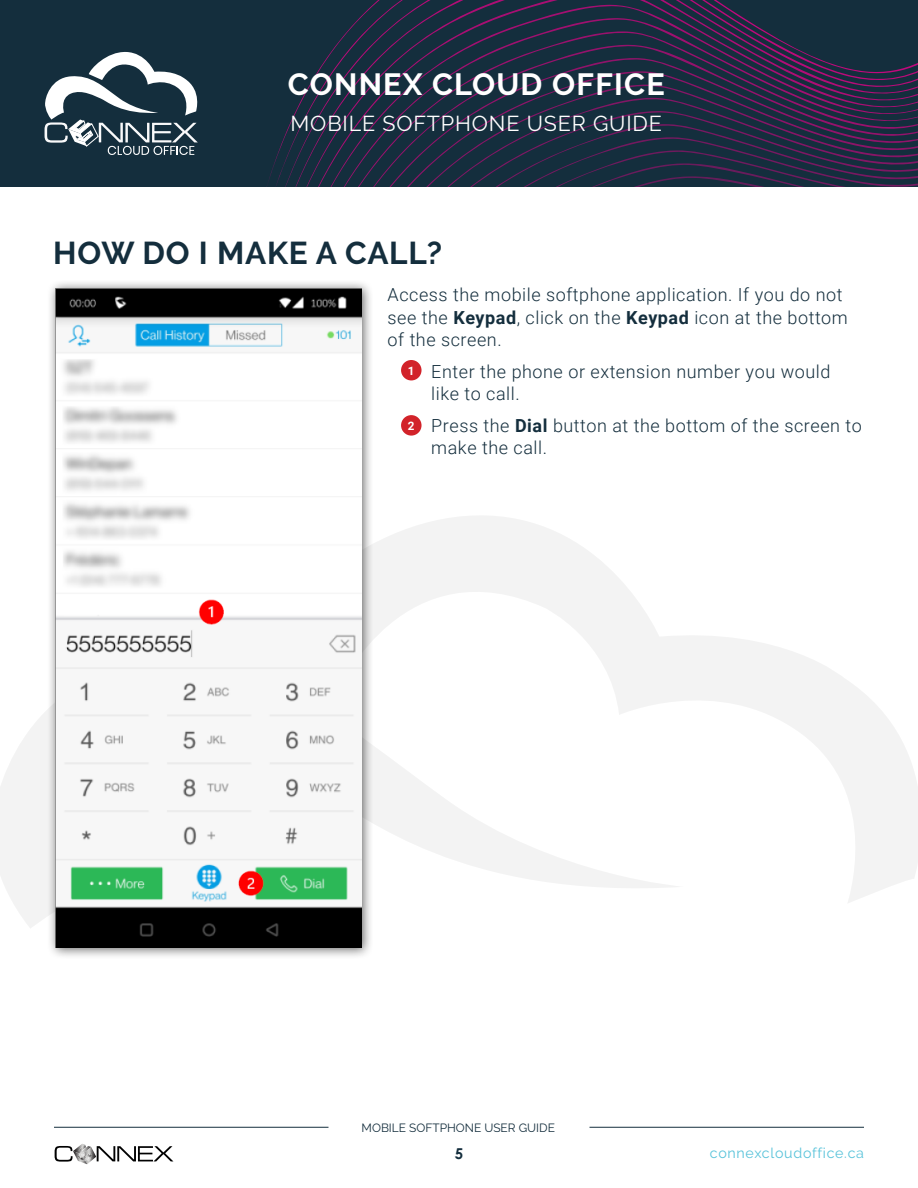
<style>
.page{position:relative;width:918px;height:1188px;background:#fff}
.page>*{position:absolute;margin:0;border:0;box-sizing:border-box;transform-origin:0 0}
.t1{font:700 31.5px "Raleway";letter-spacing:.025em;color:#142e3d}
.t2{font:700 30.6px "Raleway";letter-spacing:.04em;color:#fff}
.t3{font:21.52px "Raleway";letter-spacing:.04em;color:#fff}
.t4{font:300 18px/22.5px "Roboto";letter-spacing:.03em;color:#142e3d}
.t5{font:700 15px "Century Gothic";color:#142e3d}
.t6{font:14.25px "Raleway";letter-spacing:.05em;color:#59c3da}
.t7{font:11.93px "Raleway";color:#142e3d}
.t8{font:700 11.7px "Roboto";color:#fff}
.s1{font-weight:700}
</style>
<div class="page">
<svg style="left:374px;top:516px;width:544px;height:387px"></svg>
<svg style="left:0;top:655px;width:684px;height:273px"></svg>
<svg style="left:0;top:0;width:918px;height:187px;background:#1f2b41"></svg>
<svg style="left:45px;top:51px;width:158px;height:104px"></svg>
<div style="left:47px;top:279px;width:327px;height:680px;background:#000;opacity:.6"></div>
<img style="left:56px;top:288px;width:305px;height:659px">
<div style="left:401px;top:360px;width:21px;height:20px;background:#d2232a;border-radius:50%"></div>
<div style="left:401px;top:415px;width:21px;height:21px;background:#d2232a;border-radius:50%"></div>
<hr style="left:54px;top:1127px;width:274px;height:1px;background:#142e3d">
<hr style="left:590px;top:1127px;width:274px;height:1px;background:#142e3d">
<svg style="left:55px;top:1144px;width:118px;height:20px"></svg>
<h2 class="t2" style="left:288px;top:67px;width:378px">CONNEX CLOUD OFFICE</h2>
<p class="t3" style="left:291px;top:111px;width:373px">MOBILE SOFTPHONE USER GUIDE</p>
<h1 class="t1" style="left:53px;top:235px;width:390px">HOW DO I MAKE A CALL?</h1>
<p class="t4" style="left:388px;top:283px;width:462px">Access the mobile softphone application. If you do not see the <span class="s1">Keypad</span>, click on the <span class="s1">Keypad</span> icon at the bottom of the screen.</p>
<p class="t4" style="left:431px;top:359px;width:401px">Enter the phone or extension number you would like to call.</p>
<p class="t4" style="left:431px;top:413px;width:432px">Press the <span class="s1">Dial</span> button at the bottom of the screen to make the call.</p>
<p class="t8" style="left:408px;top:362px;width:8px">1</p>
<p class="t8" style="left:408px;top:417px;width:8px">2</p>
<p class="t7" style="left:362px;top:1121px;width:195px">MOBILE SOFTPHONE USER GUIDE</p>
<p class="t5" style="left:455px;top:1142px;width:10px">5</p>
<p class="t6" style="left:710px;top:1144px;width:156px">connexcloudoffice.ca</p>
</div>
